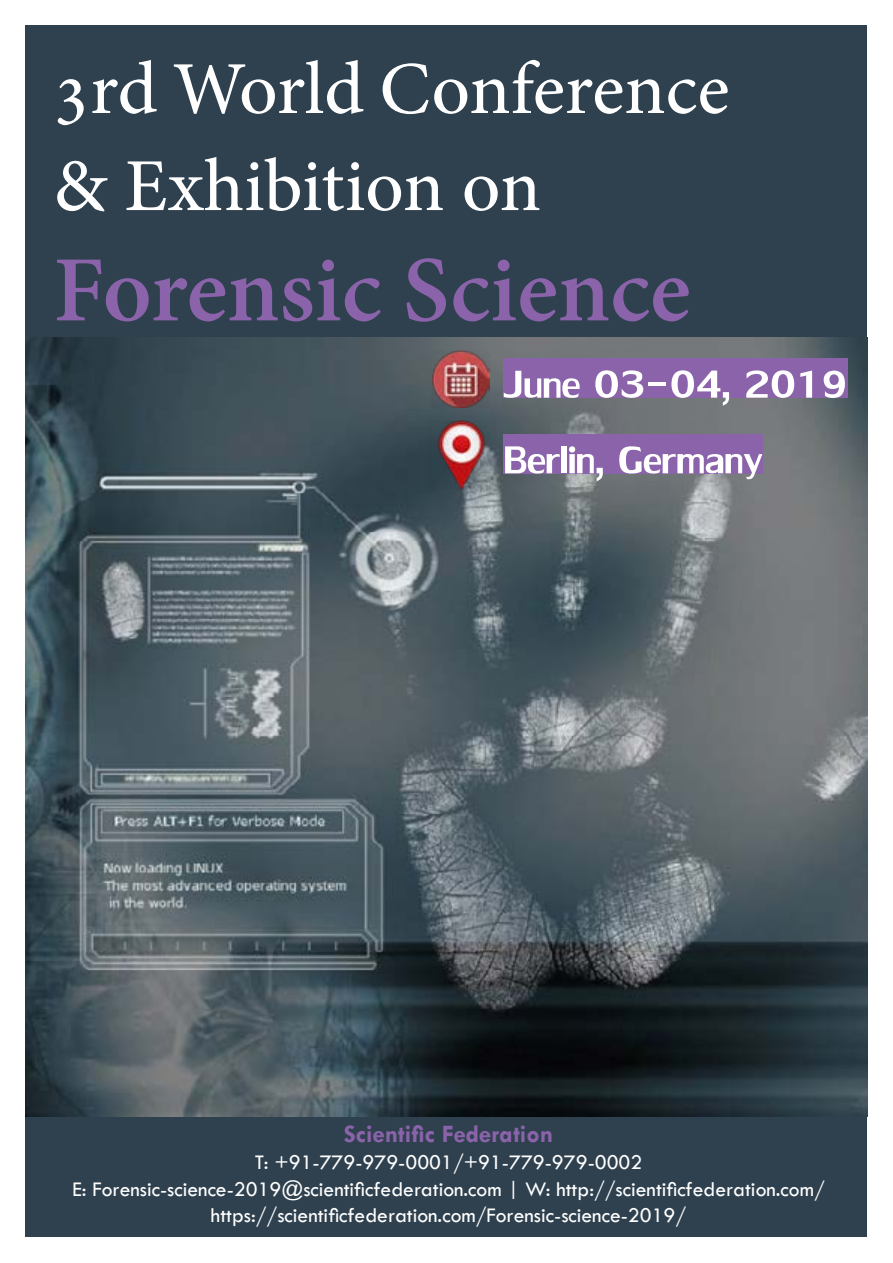
<style>
.page{position:relative;width:893px;height:1263px;background:#fff}
.page>*{position:absolute;margin:0;border:0;box-sizing:border-box;transform-origin:0 0}
.t1{font:700 91.95px "Adobe Hebrew";color:#8b63aa}
.t2{font:73.5px/97.1px "Adobe Hebrew";letter-spacing:-.005em;color:#fff}
.t3{font:57.75px/75.6px "Lily UPC";color:#fff}
.t4{font:700 25.2px "Tw Cen";color:#8b63aa}
.t5{font:21.6px/26.7px "Tw Cen";color:#fff;text-align:center}
</style>
<div class="page">
<div style="left:26px;top:26px;width:841px;height:1211px;background:#2f414f"></div>
<img style="left:26px;top:337px;width:841px;height:779px">
<div style="left:503px;top:358px;width:344px;height:40px;background:#8b63aa"></div>
<div style="left:503px;top:434px;width:259px;height:39px;background:#8b63aa"></div>
<img style="left:433px;top:351px;width:57px;height:56px">
<img style="left:427px;top:420px;width:69px;height:69px">
<h2 class="t2" style="left:53px;top:41px;width:678px">3rd World Conference &amp; Exhibition on</h2>
<h1 class="t1" style="left:53px;top:235px;width:639px">Forensic Science</h1>
<h3 class="t3" style="left:503px;top:343px;width:345px">June 03-04, 2019<br>Berlin, Germany</h3>
<p class="t4" style="left:344px;top:1119px;width:211px">Scientific Federation</p>
<p class="t5" style="left:72px;top:1149px;width:754px">:T +91-779-979-0001/+91-779-979-0002<br>:E Forensic-science-2019@scientificfederation.com | W: http://scientificfederation.com/ https://scientificfederation.com/Forensic-science-2019/</p>
</div>
